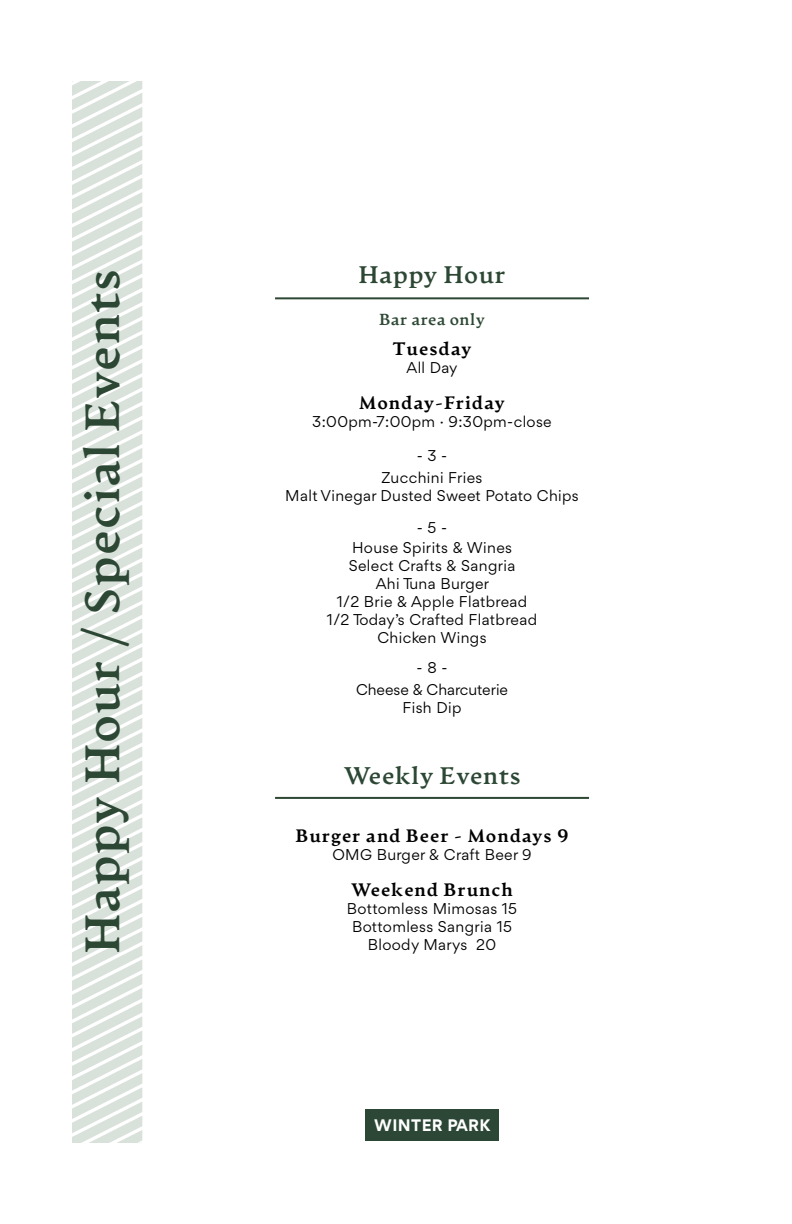
<style>
.page{position:relative;width:792px;height:1224px;background:#fff}
.page>*{position:absolute;margin:0;border:0;box-sizing:border-box;transform-origin:0 0}
.t1{font:700 48px "Artifex CF Extra";letter-spacing:.025em;color:#2c4734}
.t2{font:700 24px "Artifex CF Extra";letter-spacing:.025em;color:#2c4734}
.t3{font:18px "Artifex CF Heavy";letter-spacing:.05em;color:#000}
.t4{font:700 16px "Artifex CF Extra";letter-spacing:.025em;color:#2c4734}
.t5{font:700 16px "Gordita";letter-spacing:.025em;color:#fff}
.t6{font:15px/18px "Gordita";letter-spacing:.025em;color:#000;text-align:center}
.t7{font:15px/22px "Gordita";color:#000;text-align:center}
</style>
<div class="page">
<hr style="left:275px;top:797px;width:314px;height:2px;background:#2c4734">
<hr style="left:275px;top:297px;width:314px;height:2px;background:#2c4734">
<div style="left:365px;top:1109px;width:134px;height:32px;background:#2c4735"></div>
<svg style="left:72px;top:81px;width:70px;height:1062px;fill:#d9e1db"></svg>
<h1 class="t1" style="left:73px;top:954px;width:686px;rotate:-90deg">Happy Hour / Special Events</h1>
<h2 class="t2" style="left:358px;top:260px;width:149px">Happy Hour</h2>
<p class="t4" style="left:379px;top:309px;width:107px">Bar area only</p>
<p class="t3" style="left:392px;top:337px;width:81px">Tuesday</p>
<p class="t6" style="left:406px;top:358px;width:53px">All Day</p>
<p class="t3" style="left:359px;top:391px;width:148px">Monday-Friday</p>
<p class="t6" style="left:312px;top:412px;width:241px">3:00pm-7:00pm · 9:30pm-close</p>
<p class="t6" style="left:382px;top:444px;width:102px;line-height:22px">- 3 -<br>Zucchini Fries</p>
<p class="t6" style="left:285px;top:486px;width:295px">Malt Vinegar Dusted Sweet Potato Chips</p>
<p class="t6" style="left:352px;top:517px;width:162px;line-height:20px">- 5 -<br>House Spirits &amp; Wines</p>
<p class="t6" style="left:327px;top:556px;width:212px">Select Crafts &amp; Sangria<br>Ahi Tuna Burger<br>1/2 Brie &amp; Apple Flatbread<br>1/2 Today’s Crafted Flatbread<br>Chicken Wings</p>
<p class="t7" style="left:356px;top:656px;width:154px">- 8 -<br>Cheese &amp; Charcuterie</p>
<p class="t6" style="left:403px;top:698px;width:60px">Fish Dip</p>
<h2 class="t2" style="left:343px;top:761px;width:179px">Weekly Events</h2>
<p class="t3" style="left:295px;top:825px;width:275px">Burger and Beer - Mondays 9</p>
<p class="t6" style="left:332px;top:846px;width:201px">OMG Burger &amp; Craft Beer 9</p>
<p class="t3" style="left:351px;top:879px;width:164px">Weekend Brunch</p>
<p class="t6" style="left:347px;top:900px;width:172px">Bottomless Mimosas 15<br>Bottomless Sangria 15<br>Bloody Marys 20</p>
<p class="t5" style="left:374px;top:1113px;width:118px">WINTER PARK</p>
</div>
